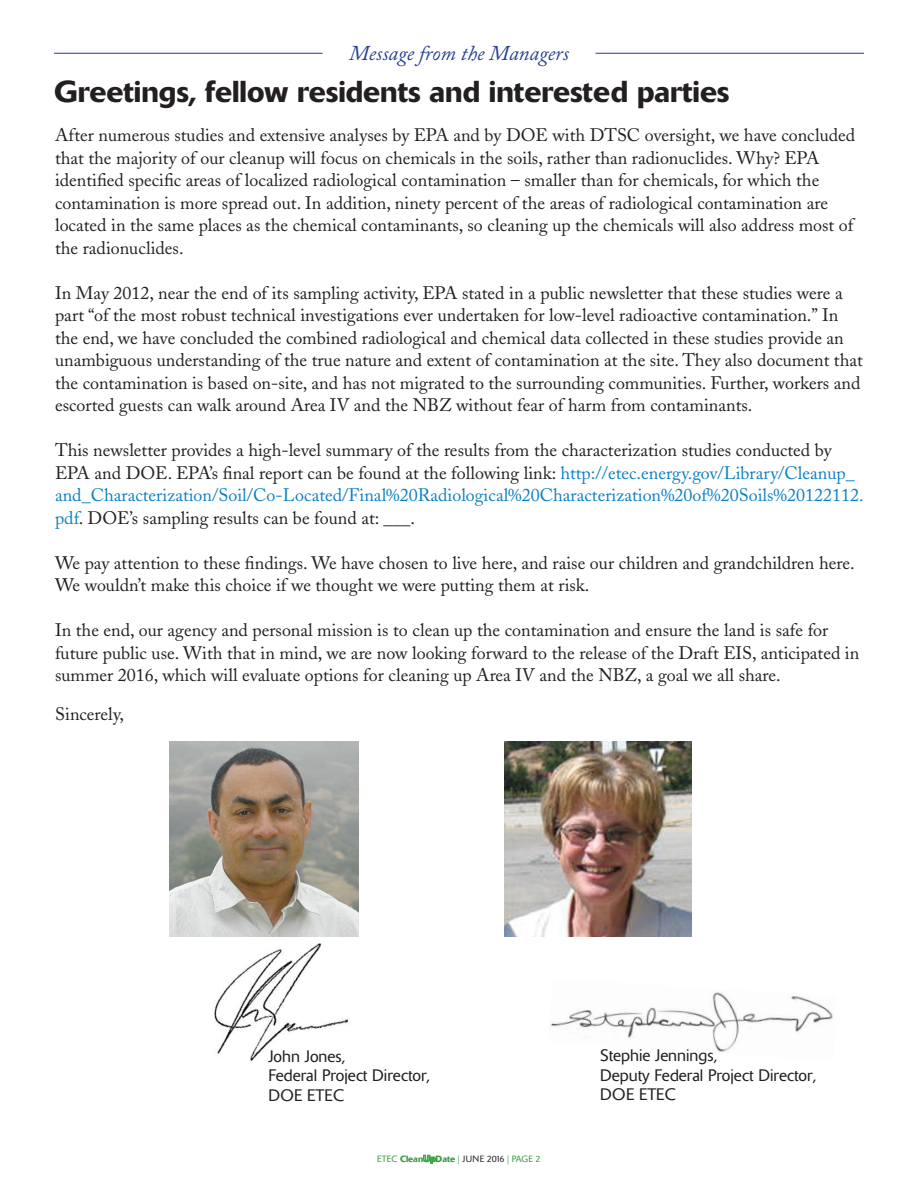
<style>
.page{position:relative;width:918px;height:1188px;background:#fff}
.page>*{position:absolute;margin:0;border:0;box-sizing:border-box;transform-origin:0 0}
.head1{font:500 30px "Delta";color:#231f20}
.message_news{font:italic 21px "Adobe Caslon";color:#253f8e}
.body{font:18px/22.5px "Adobe Caslon";color:#231f20}
.body-2{font:300 16.5px/19.5px "Delta";color:#231f20}
.t1{font:300 9px "Delta";color:#35983f}
.s1{color:#0c80c4}
.s2{font-weight:500}
.s3{font-family:"Delta Outline";font-weight:400}
.s4{color:#231f20}
</style>
<div class="page">
<svg style="left:423px;top:1155px;width:13px;height:9px"></svg>
<hr style="left:596px;top:53px;width:268px;height:1px;background:#253f8e">
<hr style="left:54px;top:53px;width:269px;height:1px;background:#253f8e">
<img style="left:214px;top:944px;width:135px;height:118px">
<img style="left:550px;top:992px;width:283px;height:60px">
<img style="left:170px;top:741px;width:189px;height:196px">
<img style="left:504px;top:741px;width:187px;height:196px">
<p class="message_news" style="left:349px;top:41px;width:221px">Message from the Managers</p>
<p class="head1" style="left:54px;top:73px;width:677px">Greetings, fellow residents and interested parties</p>
<p class="body" style="left:55px;top:124px;width:802px">After numerous studies and extensive analyses by EPA and by DOE with DTSC oversight, we have concluded that the majority of our cleanup will focus on chemicals in the soils, rather than radionuclides. Why? EPA identified specific areas of localized radiological contamination – smaller than for chemicals, for which the contamination is more spread out. In addition, ninety percent of the areas of radiological contamination are located in the same places as the chemical contaminants, so cleaning up the chemicals will also address most of the radionuclides.</p>
<p class="body" style="left:55px;top:282px;width:809px">In May 2012, near the end of its sampling activity, EPA stated in a public newsletter that these studies were a part “of the most robust technical investigations ever undertaken for low-level radioactive contamination.” In the end, we have concluded the combined radiological and chemical data collected in these studies provide an unambiguous understanding of the true nature and extent of contamination at the site. They also document that the contamination is based on-site, and has not migrated to the surrounding communities. Further, workers and escorted guests can walk around Area IV and the NBZ without fear of harm from contaminants.</p>
<p class="body" style="left:55px;top:439px;width:810px">This newsletter provides a high-level summary of the results from the characterization studies conducted by EPA and DOE. EPA’s final report can be found at the following link: <span class="s1">http://etec.energy.gov/Library/Cleanup_ and_Characterization/Soil/Co-Located/Final%20Radiological%20Characterization%20of%20Soils%20122112. pdf</span>. DOE’s sampling results can be found at: ___.</p>
<p class="body" style="left:55px;top:552px;width:801px">We pay attention to these findings. We have chosen to live here, and raise our children and grandchildren here.<br>We wouldn’t make this choice if we thought we were putting them at risk.</p>
<p class="body" style="left:55px;top:619px;width:806px">In the end, our agency and personal mission is to clean up the contamination and ensure the land is safe for future public use. With that in mind, we are now looking forward to the release of the Draft EIS, anticipated in summer 2016, which will evaluate options for cleaning up Area IV and the NBZ, a goal we all share.</p>
<p class="body" style="left:55px;top:703px;width:70px">Sincerely,</p>
<p class="body-2" style="left:268px;top:1047px;width:163px">John Jones,<br>Federal Project Director,<br>DOE ETEC</p>
<p class="t1" style="left:377px;top:1153px;width:165px">ETEC <span class="s2">Clean</span><span class="s3">Up</span><span class="s2">Date</span> | <span class="s4">JUNE 2016</span> | PAGE 2</p>
<p class="body-2" style="left:600px;top:1046px;width:217px">Stephie Jennings,<br>Deputy Federal Project Director,</p>
<p class="body-2" style="left:600px;top:1085px;width:77px">DOE ETEC</p>
</div>
